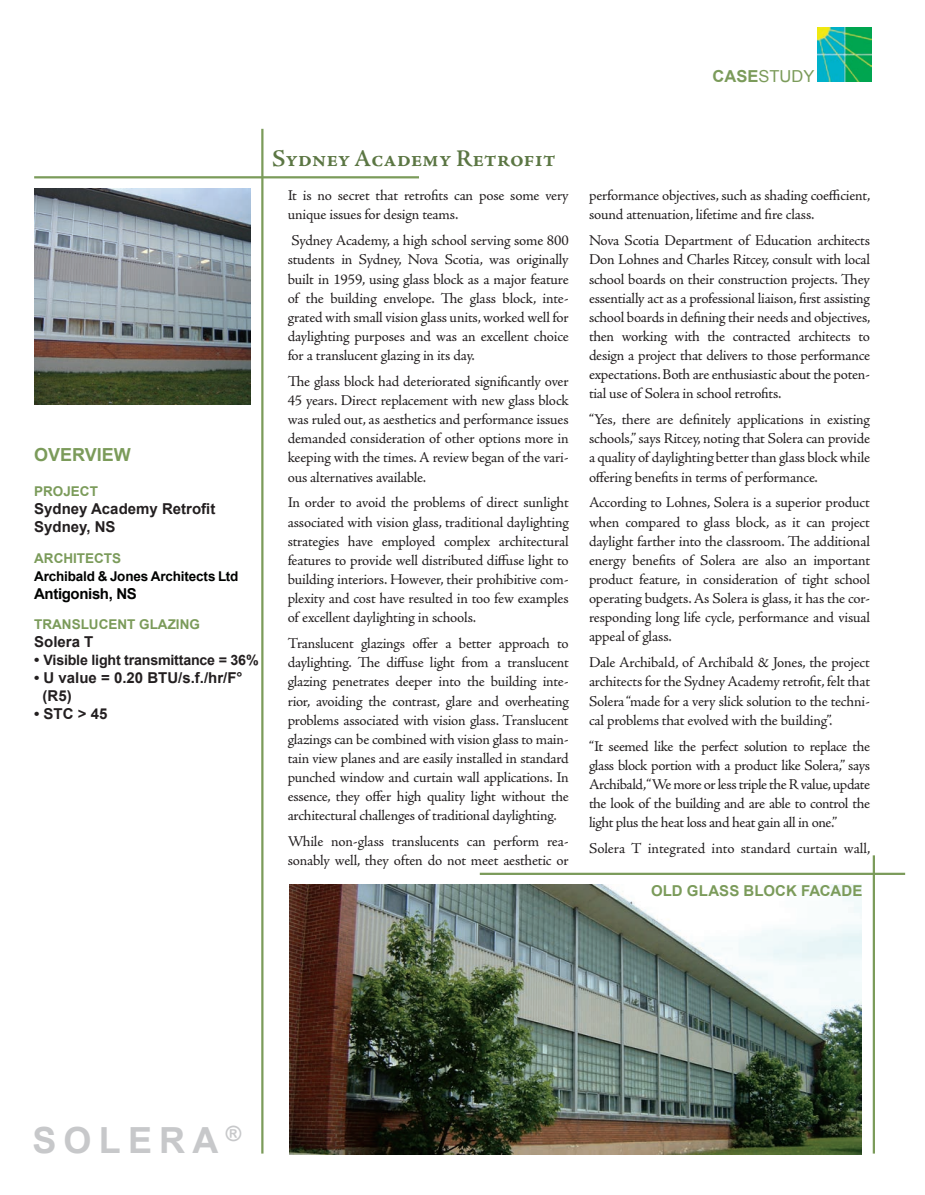
<style>
.page{position:relative;width:925px;height:1195px;background:#fff}
.page>*{position:absolute;margin:0;border:0;box-sizing:border-box;transform-origin:0 0}
.t1{font:700 36px "Arial";letter-spacing:.2em;color:#c7c8ca}
.t2{font:600 24px "Adobe Jenson Pro";color:#5b7643}
.t3{font:700 18px "Arial";color:#7b9b5a}
.t4{font:16.5px "Arial";color:#7b9b5a}
.t5{font:15px/19.2px "Adobe Jenson Pro";letter-spacing:-.015em;color:#231f20;text-align:justify}
.t6{font:700 15px/18px "Arial";color:#231f20}
.t7{font:700 15px "Arial";letter-spacing:.005em;color:#7b9b5a}
.t8{font:700 15px "Arial";letter-spacing:-.025em;color:#000200}
.t9{font:700 14.25px "Arial";letter-spacing:-.015em;color:#231f20}
.t10{font:700 13.5px "Arial";color:#7b9b5a}
.t11{font:700 13.5px "Arial";letter-spacing:-.01em;color:#000200}
.s1{font-weight:700}
.s2{font-size:15px}
</style>
<div class="page">
<img style="left:818px;top:28px;width:54px;height:54px">
<hr style="left:34px;top:176px;width:385px;height:2px;background:#7b9b5a">
<hr style="left:261px;top:129px;width:2px;height:1024px;background:#7b9b5a">
<img style="left:34px;top:188px;width:216px;height:216px">
<hr style="left:480px;top:873px;width:425px;height:2px;background:#7b9b5a">
<hr style="left:873px;top:855px;width:2px;height:298px;background:#7b9b5a">
<img style="left:289px;top:884px;width:573px;height:270px">
<p class="t4" style="left:712px;top:67px;width:103px"><span class="s1">CASE</span>STUDY</p>
<p class="t3" style="left:34px;top:445px;width:98px">OVERVIEW</p>
<p class="t10" style="left:34px;top:483px;width:65px">PROJECT</p>
<p class="t6" style="left:34px;top:499px;width:183px">Sydney Academy Retrofit<br>Sydney, NS</p>
<p class="t10" style="left:34px;top:551px;width:88px">ARCHITECTS</p>
<p class="t11" style="left:34px;top:569px;width:206px">Archibald &amp; Jones Architects Ltd</p>
<p class="t8" style="left:34px;top:585px;width:104px">Antigonish, NS</p>
<p class="t10" style="left:34px;top:616px;width:167px">TRANSLUCENT GLAZING</p>
<p class="t6" style="left:34px;top:632px;width:61px">Solera T</p>
<p class="t9" style="left:34px;top:652px;width:226px"><span class="s2">•</span> Visible light transmittance = 36%</p>
<p class="t6" style="left:42px;top:668px;width:202px;text-indent:-8px">• U value = 0.20 BTU/s.f./hr/F° (R5)</p>
<p class="t6" style="left:34px;top:704px;width:75px">• STC &gt; 45</p>
<h2 class="t2" style="left:272px;top:145px;width:285px">SYDNEY ACADEMY RETROFIT</h2>
<p class="t5" style="left:288px;top:186px;width:282px">It is no secret that retrofits can pose some very unique issues for design teams.</p>
<p class="t5" style="left:288px;top:231px;width:282px">Sydney Academy, a high school serving some 800 students in Sydney, Nova Scotia, was originally built in 1959, using glass block as a major feature of the building envelope. The glass block, inte&shy;grated with small vision glass units, worked well for daylighting purposes and was an excellent choice for a translucent glazing in its day.</p>
<p class="t5" style="left:288px;top:372px;width:282px">The glass block had deteriorated significantly over 45 years. Direct replacement with new glass block was ruled out, as aesthetics and performance issues demanded consideration of other options more in keeping with the times. A review began of the vari&shy;ous alternatives available.</p>
<p class="t5" style="left:288px;top:493px;width:283px">In order to avoid the problems of direct sunlight associated with vision glass, traditional daylighting strategies have employed complex architectural features to provide well distributed diffuse light to building interiors. However, their prohibitive com&shy;plexity and cost have resulted in too few examples of excellent daylighting in schools.</p>
<p class="t5" style="left:288px;top:634px;width:282px">Translucent glazings offer a better approach to daylighting. The diffuse light from a translucent glazing penetrates deeper into the building inte&shy;rior, avoiding the contrast, glare and overheating problems associated with vision glass. Translucent glazings can be combined with vision glass to main&shy;tain view planes and are easily installed in standard punched window and curtain wall applications. In essence, they offer high quality light without the architectural challenges of traditional daylighting.</p>
<p class="t5" style="left:288px;top:832px;width:282px">While non-glass translucents can perform rea&shy;sonably well, they often do not meet aesthetic or</p>
<p class="t5" style="left:589px;top:186px;width:283px">performance objectives, such as shading coefficient, sound attenuation, lifetime and fire class.</p>
<p class="t5" style="left:589px;top:231px;width:283px">Nova Scotia Department of Education architects Don Lohnes and Charles Ritcey, consult with local school boards on their construction projects. They essentially act as a professional liaison, first assisting school boards in defining their needs and objectives, then working with the contracted architects to design a project that delivers to those performance expectations. Both are enthusiastic about the poten&shy;tial use of Solera in school retrofits.</p>
<p class="t5" style="left:589px;top:410px;width:282px">“Yes, there are definitely applications in existing schools,” says Ritcey, noting that Solera can provide a quality of daylighting better than glass block while offering benefits in terms of performance.</p>
<p class="t5" style="left:589px;top:493px;width:282px">According to Lohnes, Solera is a superior product when compared to glass block, as it can project daylight farther into the classroom. The additional energy benefits of Solera are also an important product feature, in consideration of tight school operating budgets. As Solera is glass, it has the cor&shy;responding long life cycle, performance and visual appeal of glass.</p>
<p class="t5" style="left:589px;top:653px;width:282px">Dale Archibald, of Archibald &amp; Jones, the project architects for the Sydney Academy retrofit, felt that Solera “made for a very slick solution to the techni&shy;cal problems that evolved with the building”.</p>
<p class="t5" style="left:589px;top:736px;width:283px">“It seemed like the perfect solution to replace the glass block portion with a product like Solera,” says Archibald, “We more or less triple the R value, update the look of the building and are able to control the light plus the heat loss and heat gain all in one.”</p>
<p class="t5" style="left:589px;top:839px;width:283px">Solera T integrated into standard curtain wall,</p>
<p class="t7" style="left:651px;top:882px;width:213px">OLD GLASS BLOCK FACADE</p>
<h1 class="t1" style="left:32px;top:1120px;width:210px">SOLERA <sup>®</sup></h1>
</div>
